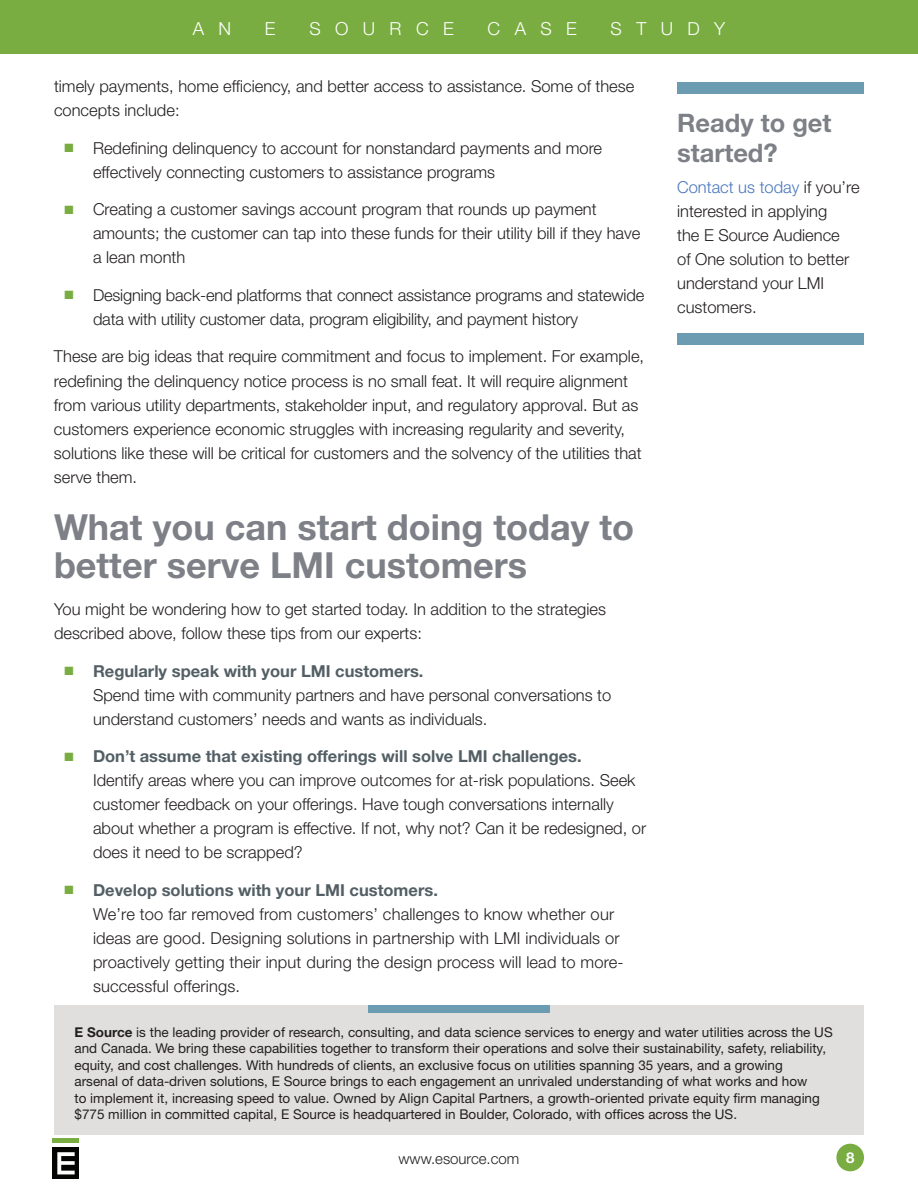
<style>
.page{position:relative;width:918px;height:1188px;background:#fff}
.page>*{position:absolute;margin:0;border:0;box-sizing:border-box;transform-origin:0 0}
.t1{font:700 36px/37.5px "Helvetica Neue LT Std";color:#7d8086}
.t2{font:700 25.5px/30px "Helvetica Neue LT Std";color:#7d8086}
.t3{font:300 18px "Helvetica Neue LT Std";letter-spacing:.8em;color:#fff}
.t4{font:300 16.5px/24px "Helvetica Neue LT Std";color:#231f20}
.t5{font:300 15px "Helvetica Neue LT Std";color:#231f20}
.t6{font:700 15px "Helvetica Neue LT Std";color:#fff}
.t7{font:13.5px/16.5px "Helvetica Neue LT Std";color:#231f20}
.s1{color:#79ad41}
.s2{font-weight:700;color:#535f65}
.s3{font-weight:700}
.s4{color:#4a77bc}
</style>
<div class="page">
<div style="left:836px;top:1144px;width:28px;height:27px;background:#79ad41;border-radius:50%"></div>
<div style="left:0;top:0;width:918px;height:54px;background:#79ad41"></div>
<div style="left:52px;top:1147px;width:28px;height:32px;background:#050504"></div>
<div style="left:52px;top:1138px;width:28px;height:5px;background:#79ad41"></div>
<svg style="left:57px;top:1152px;width:18px;height:22px"></svg>
<div style="left:54px;top:1005px;width:810px;height:130px;background:#e0dfde"></div>
<div style="left:368px;top:1005px;width:182px;height:8px;background:#6b9cb2"></div>
<div style="left:677px;top:82px;width:187px;height:12px;background:#6b9cb2"></div>
<div style="left:677px;top:333px;width:187px;height:12px;background:#6b9cb2"></div>
<p class="t3" style="left:193px;top:17px;width:40px">A N</p>
<p class="t3" style="left:265px;top:17px;width:12px">E</p>
<p class="t3" style="left:309px;top:17px;width:146px">SOURCE</p>
<p class="t3" style="left:488px;top:17px;width:91px">CASE</p>
<p class="t3" style="left:611px;top:17px;width:116px">STUDY</p>
<p class="t4" style="left:54px;top:74px;width:582px">timely payments, home efficiency, and better access to assistance. Some of these concepts include:</p>
<p class="t4" style="left:93px;top:136px;width:511px;text-indent:-29px"><span class="s1">■</span> Redefining delinquency to account for nonstandard payments and more effectively connecting customers to assistance programs</p>
<p class="t4" style="left:93px;top:197px;width:549px;text-indent:-29px"><span class="s1">■</span> Creating a customer savings account program that rounds up payment amounts; the customer can tap into these funds for their utility bill if they have a lean month</p>
<p class="t4" style="left:93px;top:283px;width:553px;text-indent:-29px"><span class="s1">■</span> Designing back-end platforms that connect assistance programs and statewide data with utility customer data, program eligibility, and payment history</p>
<p class="t4" style="left:54px;top:344px;width:592px">These are big ideas that require commitment and focus to implement. For example, redefining the delinquency notice process is no small feat. It will require alignment from various utility departments, stakeholder input, and regulatory approval. But as customers experience economic struggles with increasing regularity and severity, solutions like these will be critical for customers and the solvency of the utilities that serve them.</p>
<h1 class="t1" style="left:54px;top:508px;width:582px">What you can start doing today to better serve LMI customers</h1>
<p class="t4" style="left:54px;top:597px;width:553px">You might be wondering how to get started today. In addition to the strategies described above, follow these tips from our experts:</p>
<p class="t4" style="left:93px;top:659px;width:520px;text-indent:-29px"><span class="s1">■</span> <span class="s2">Regularly speak with your LMI customers.<br></span>Spend time with community partners and have personal conversations to understand customers’ needs and wants as individuals.</p>
<p class="t4" style="left:93px;top:744px;width:555px;text-indent:-29px"><span class="s1">■</span> <span class="s2">Don’t assume that existing offerings will solve LMI challenges.<br></span>Identify areas where you can improve outcomes for at-risk populations. Seek customer feedback on your offerings. Have tough conversations internally about whether a program is effective. If not, why not? Can it be redesigned, or does it need to be scrapped?</p>
<p class="t4" style="left:93px;top:878px;width:532px;text-indent:-29px"><span class="s1">■</span> <span class="s2">Develop solutions with your LMI customers.<br></span>We’re too far removed from customers’ challenges to know whether our ideas are good. Designing solutions in partnership with LMI individuals or proactively getting their input during the design process will lead to more&shy;successful offerings.</p>
<p class="t7" style="left:75px;top:1023px;width:760px"><span class="s3">E Source</span> is the leading provider of research, consulting, and data science services to energy and water utilities across the US and Canada. We bring these capabilities together to transform their operations and solve their sustainability, safety, reliability, equity, and cost challenges. With hundreds of clients, an exclusive focus on utilities spanning 35 years, and a growing<br>arsenal of data-driven solutions, E Source brings to each engagement an unrivaled understanding of what works and how<br>to implement it, increasing speed to value. Owned by Align Capital Partners, a growth-oriented private equity firm managing $775 million in committed capital, E Source is headquartered in Boulder, Colorado, with offices across the US.</p>
<h2 class="t2" style="left:677px;top:108px;width:156px">Ready to get started?</h2>
<p class="t4" style="left:677px;top:175px;width:184px"><span class="s4">Contact us today</span> if you’re interested in applying<br>the E Source Audience<br>of One solution to better understand your LMI customers.</p>
<p class="t5" style="left:399px;top:1150px;width:122px">www.esource.com</p>
<p class="t6" style="left:846px;top:1148px;width:10px">8</p>
</div>
